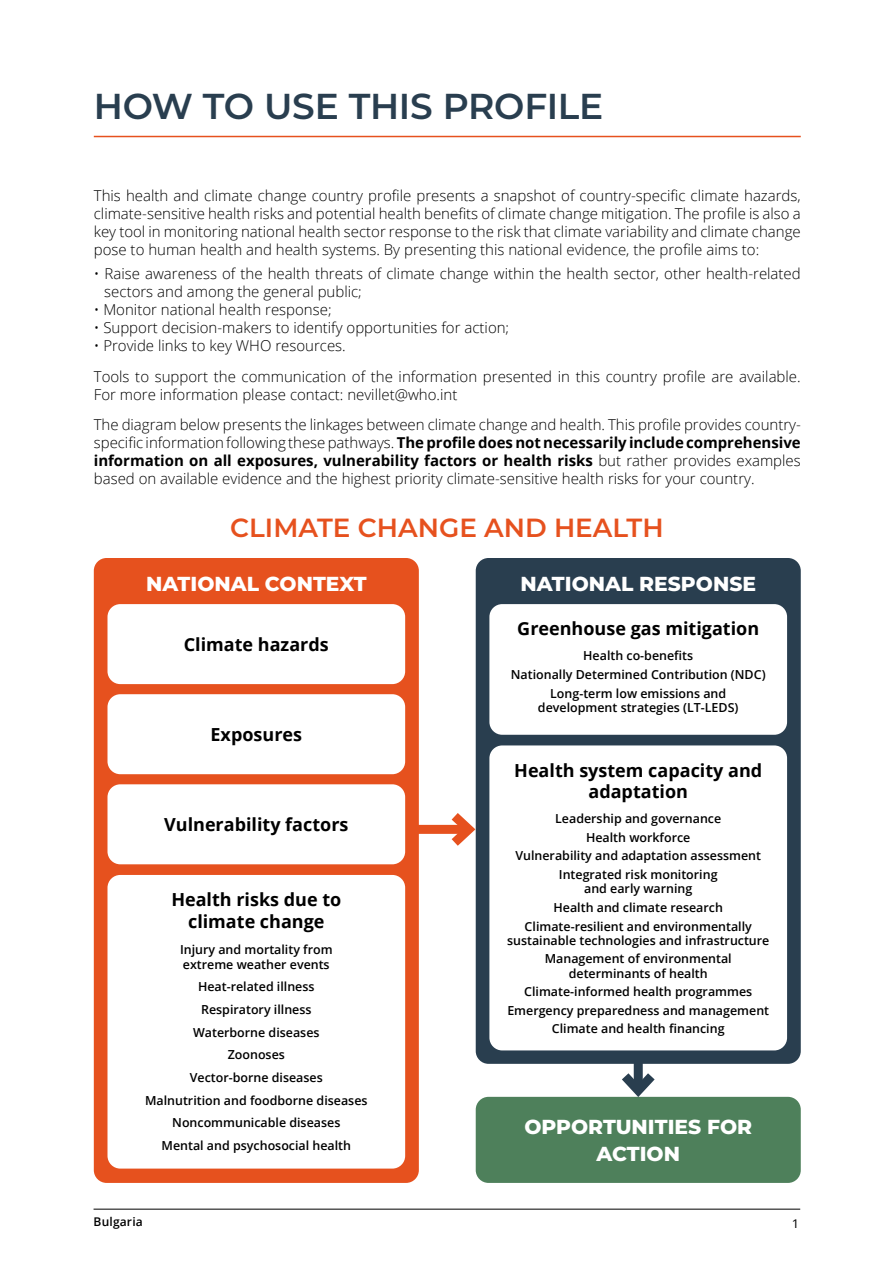
<style>
.page{position:relative;width:893px;height:1263px;background:#fff}
.page>*{position:absolute;margin:0;border:0;box-sizing:border-box;transform-origin:0 0}
.H1_Ch{font:600 36px "Montserrat";letter-spacing:-.01em;color:#293e4f}
.Resources_Head{font:600 26.25px "Montserrat";color:#e6511e}
.Resources_Head-2{font:800 20.25px/27px "Montserrat";color:#fff;text-align:center}
.Body__OpenSans{font:700 18px/21.6px "Open Sans";color:#000;text-align:center}
.Body__OpenSans-2{font:300 15px/18px "Open Sans";color:#000;text-align:justify}
.Body___typed{font:300 15px/18px "Open Sans";color:#000}
.Body__OpenSans-3{font:600 12.45px/14.2px "Open Sans";color:#000;text-align:center}
.t1{font:600 12px "Open Sans";letter-spacing:.015em;color:#000}
.t2{font:12px "Open Sans";color:#000;scale:1.1 1}
.s1{font-weight:700}
</style>
<div class="page">
<hr style="left:94px;top:1209px;width:706px;height:1px;background:#000">
<hr style="left:94px;top:136px;width:707px;height:1px;background:#e6511e">
<div style="left:94px;top:558px;width:325px;height:625px;background:#e6511e;border-radius:13px"></div>
<div style="left:476px;top:1097px;width:325px;height:86px;background:#4e805b;border-radius:13px"></div>
<div style="left:107px;top:875px;width:298px;height:293px;background:#fff;border-radius:13px"></div>
<div style="left:401px;top:825px;width:68px;height:9px;background:#e6511e"></div>
<svg style="left:442px;top:803px;width:34px;height:52px"></svg>
<svg style="left:612px;top:1064px;width:52px;height:33px"></svg>
<div style="left:107px;top:784px;width:298px;height:80px;background:#fff;border-radius:13px"></div>
<div style="left:107px;top:694px;width:298px;height:80px;background:#fff;border-radius:13px"></div>
<div style="left:107px;top:604px;width:298px;height:80px;background:#fff;border-radius:13px"></div>
<div style="left:476px;top:558px;width:325px;height:506px;background:#293e4f;border-radius:13px"></div>
<div style="left:489px;top:604px;width:298px;height:131px;background:#fff;border-radius:13px"></div>
<div style="left:489px;top:745px;width:298px;height:305px;background:#fff;border-radius:13px"></div>
<p class="H1_Ch" style="left:94px;top:80px;width:511px">HOW TO USE THIS PROFILE</p>
<p class="Body__OpenSans-2" style="left:94px;top:186px;width:708px">This health and climate change country profile presents a snapshot of country-specific climate hazards, climate-sensitive health risks and potential health benefits of climate change mitigation. The profile is also a key tool in monitoring national health sector response to the risk that climate variability and climate change pose to human health and health systems. By presenting this national evidence, the profile aims to:</p>
<p class="Body___typed" style="left:104px;top:264px;width:698px;text-indent:-10px">• Raise awareness of the health threats of climate change within the health sector, other health-related sectors and among the general public;</p>
<p class="Body___typed" style="left:94px;top:300px;width:239px">• Monitor national health response;</p>
<p class="Body___typed" style="left:94px;top:318px;width:417px">• Support decision-makers to identify opportunities for action;</p>
<p class="Body___typed" style="left:94px;top:336px;width:254px">• Provide links to key WHO resources.</p>
<p class="Body__OpenSans-2" style="left:94px;top:367px;width:708px">Tools to support the communication of the information presented in this country profile are available.<br>For more information please contact: nevillet@who.int</p>
<p class="Body__OpenSans-2" style="left:94px;top:416px;width:708px">The diagram below presents the linkages between climate change and health. This profile provides country&shy;specific information following these pathways. <span class="s1">The profile does not necessarily include comprehensive information on all exposures, vulnerability factors or health risks</span> but rather provides examples based on available evidence and the highest priority climate-sensitive health risks for your country.</p>
<p class="Resources_Head" style="left:230px;top:509px;width:435px">CLIMATE CHANGE AND HEALTH</p>
<p class="Resources_Head-2" style="left:520px;top:569px;width:237px">NATIONAL RESPONSE</p>
<p class="Body__OpenSans" style="left:517px;top:618px;width:243px">Greenhouse gas mitigation</p>
<p class="Body__OpenSans-3" style="left:583px;top:648px;width:111px">Health co-benefits</p>
<p class="Body__OpenSans-3" style="left:511px;top:667px;width:256px">Nationally Determined Contribution (NDC)</p>
<p class="Body__OpenSans-3" style="left:538px;top:686px;width:202px">Long-term low emissions and development strategies (LT-LEDS)</p>
<p class="Resources_Head-2" style="left:146px;top:569px;width:222px">NATIONAL CONTEXT</p>
<p class="Body__OpenSans" style="left:184px;top:633px;width:146px">Climate hazards</p>
<p class="Body__OpenSans" style="left:211px;top:723px;width:93px">Exposures</p>
<p class="Body__OpenSans" style="left:164px;top:813px;width:186px">Vulnerability factors</p>
<p class="Body__OpenSans" style="left:171px;top:889px;width:171px">Health risks due to climate change</p>
<p class="Body__OpenSans-3" style="left:180px;top:941px;width:154px;line-height:15px;text-align:left">Injury and mortality from extreme weather events</p>
<p class="Body__OpenSans-3" style="left:198px;top:979px;width:118px">Heat-related illness</p>
<p class="Body__OpenSans-3" style="left:201px;top:1002px;width:112px">Respiratory illness</p>
<p class="Body__OpenSans-3" style="left:193px;top:1025px;width:128px">Waterborne diseases</p>
<p class="Body__OpenSans-3" style="left:228px;top:1047px;width:59px">Zoonoses</p>
<p class="Body__OpenSans-3" style="left:190px;top:1070px;width:134px">Vector-borne diseases</p>
<p class="Body__OpenSans-3" style="left:145px;top:1093px;width:224px">Malnutrition and foodborne diseases</p>
<p class="Body__OpenSans-3" style="left:172px;top:1115px;width:170px">Noncommunicable diseases</p>
<p class="Body__OpenSans-3" style="left:162px;top:1138px;width:191px">Mental and psychosocial health</p>
<p class="Body__OpenSans" style="left:514px;top:759px;width:249px">Health system capacity and adaptation</p>
<p class="Body__OpenSans-3" style="left:555px;top:811px;width:168px">Leadership and governance</p>
<p class="Body__OpenSans-3" style="left:586px;top:830px;width:106px">Health workforce</p>
<p class="Body__OpenSans-3" style="left:515px;top:848px;width:247px">Vulnerability and adaptation assessment</p>
<p class="Body__OpenSans-3" style="left:559px;top:867px;width:160px">Integrated risk monitoring and early warning</p>
<p class="Body__OpenSans-3" style="left:554px;top:900px;width:171px">Health and climate research</p>
<p class="Body__OpenSans-3" style="left:507px;top:918px;width:264px">Climate-resilient and environmentally sustainable technologies and infrastructure</p>
<p class="Body__OpenSans-3" style="left:545px;top:951px;width:189px">Management of environmental determinants of health</p>
<p class="Body__OpenSans-3" style="left:524px;top:984px;width:230px">Climate-informed health programmes</p>
<p class="Body__OpenSans-3" style="left:507px;top:1003px;width:263px">Emergency preparedness and management</p>
<p class="Body__OpenSans-3" style="left:552px;top:1021px;width:174px">Climate and health financing</p>
<p class="Resources_Head-2" style="left:524px;top:1112px;width:229px">OPPORTUNITIES FOR<br>ACTION</p>
<p class="t1" style="left:94px;top:1213px;width:51px">Bulgaria</p>
<p class="t2" style="left:792px;top:1215px;width:8px">1</p>
</div>
